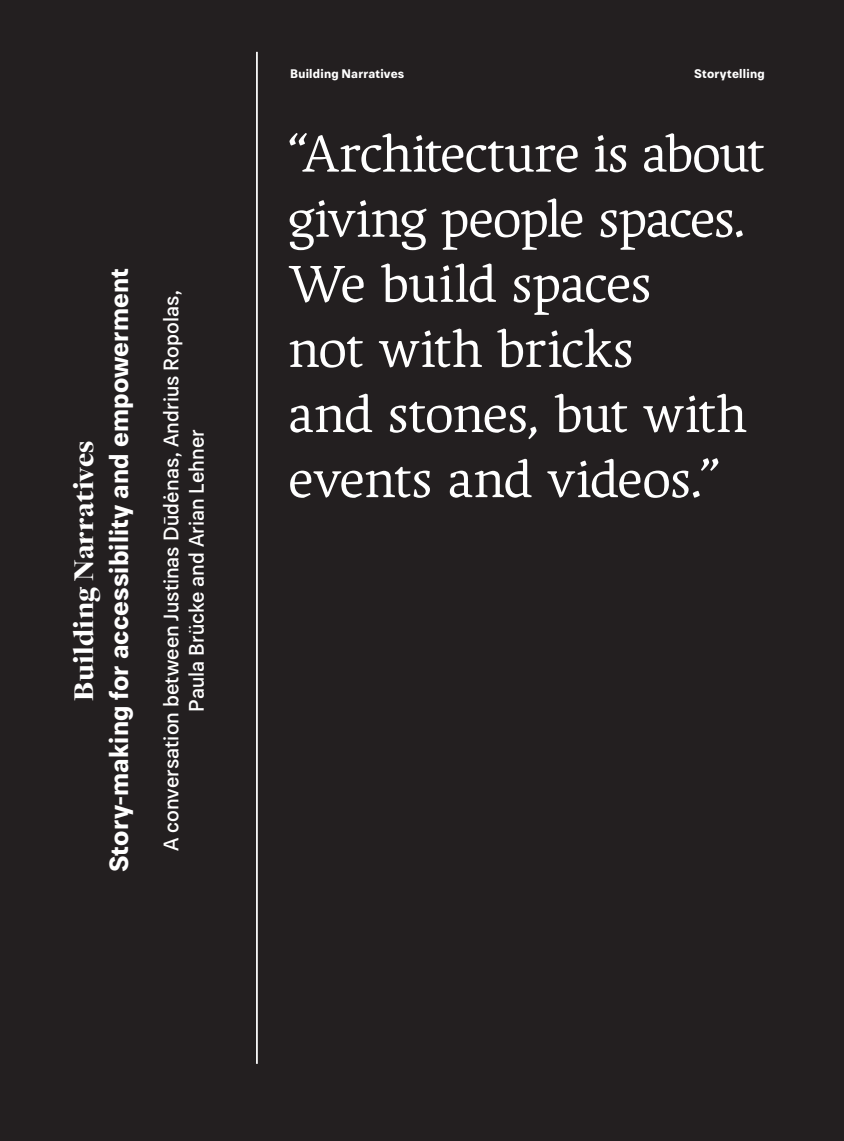
<style>
.page{position:relative;width:844px;height:1141px;background:#fff}
.page>*{position:absolute;margin:0;border:0;box-sizing:border-box;transform-origin:0 0}
.t1{font:54.25px/65.1px "Ergilo";letter-spacing:-.02em;color:#fff}
.t2{font:900 29.75px "Freight Disp Pro";letter-spacing:.015em;color:#fff}
.t3{font:700 26.25px "Paul Grotesk";letter-spacing:.01em;color:#fff}
.t4{font:500 21px/25.2px "Paul Grotesk";letter-spacing:.005em;color:#fff;text-align:center}
.t5{font:700 12.42px "Paul Grotesk";letter-spacing:.025em;color:#fff}
</style>
<div class="page">
<div style="left:0;top:0;width:843px;height:1141px;background:#231f20"></div>
<hr style="left:256px;top:52px;width:2px;height:1012px;background:#fff">
<p class="t2" style="left:64px;top:701px;width:262px;rotate:-90deg">Building Narratives</p>
<p class="t3" style="left:103px;top:872px;width:605px;rotate:-90deg">Story-making for accessibility and empowerment</p>
<p class="t4" style="left:159px;top:851px;width:563px;rotate:-90deg">A conversation between Justinas Dūdėnas, Andrius Ropolas,<br>Paula Brücke and Arian Lehner</p>
<p class="t5" style="left:290px;top:67px;width:116px">Building Narratives</p>
<p class="t5" style="left:694px;top:67px;width:72px">Storytelling</p>
<p class="t1" style="left:288px;top:122px;width:478px">“Architecture is about giving people spaces.<br>We build spaces<br>not with bricks<br>and stones, but with events and videos.”</p>
</div>
